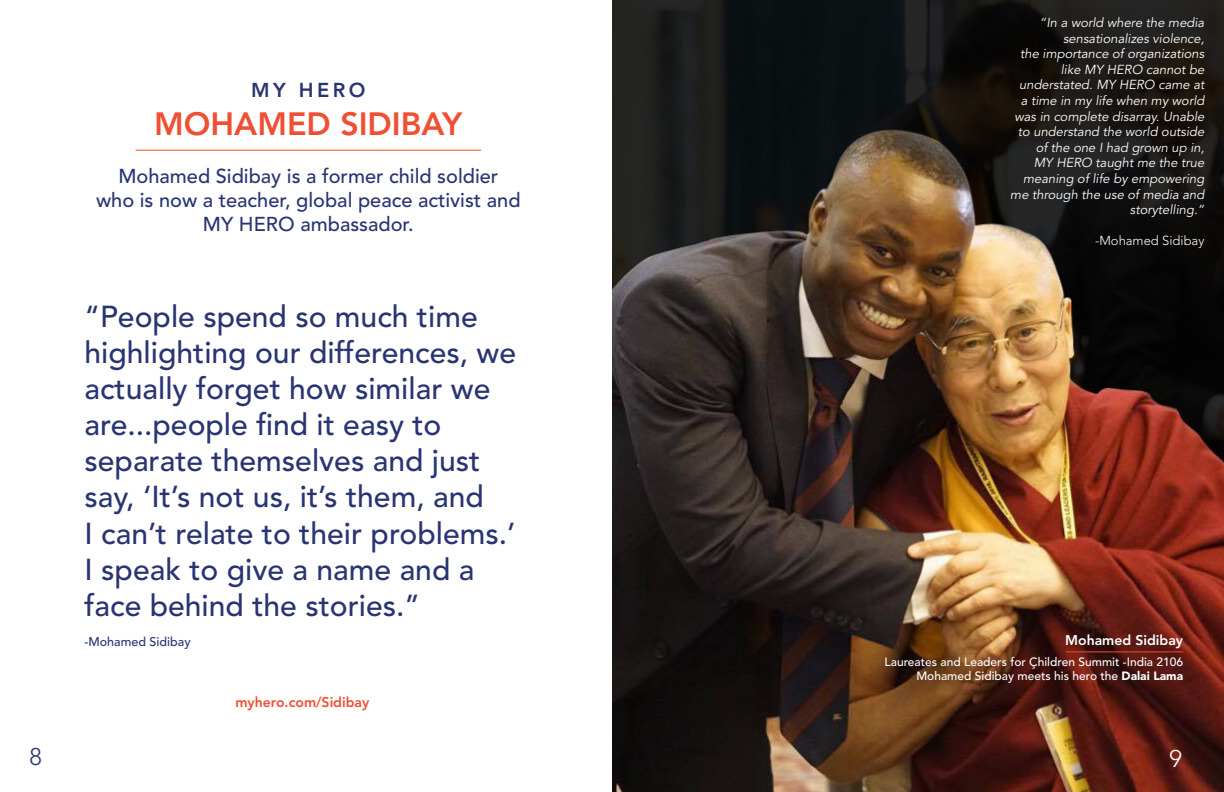
<style>
.page{position:relative;width:1224px;height:792px;background:#fff}
.page>*{position:absolute;margin:0;border:0;box-sizing:border-box;transform-origin:0 0}
.t1{font:800 32px "Avenir LT Std";color:#ef4f32}
.t2{font:500 30.1px/36.1px "Avenir LT Std";color:#293473}
.t3{font:300 24px "Avenir LT Std";color:#293573}
.t4{font:300 24px "Avenir LT Std";color:#fff}
.t5{font:500 20px "Avenir LT Std";color:#293473}
.t6{font:800 20px "Avenir LT Std";letter-spacing:.175em;color:#293473}
.t7{font:800 14px "Avenir LT Std";color:#ef4f32}
.t8{font:800 14px "Avenir LT Std";color:#fff}
.t9{font:italic 13px/15.6px "Avenir LT Std";color:#fff;text-align:right}
.t10{font:300 13px "Avenir LT Std";color:#fff}
.t11{font:500 12.5px "Avenir LT Std";color:#293473}
.t12{font:500 12px "Avenir LT Std";color:#fff}
.s1{font-weight:900}
</style>
<div class="page">
<img style="left:612px;top:0;width:612px;height:792px">
<hr style="left:136px;top:150px;width:345px;height:1px;background:#ef4f32">
<hr style="left:1066px;top:651px;width:117px;height:1px;background:#ef4f32">
<p class="t6" style="left:251px;top:78px;width:116px">MY HERO</p>
<p class="t1" style="left:154px;top:105px;width:310px">MOHAMED SIDIBAY</p>
<p class="t5" style="left:118px;top:165px;width:382px">Mohamed Sidibay is a former child soldier</p>
<p class="t5" style="left:96px;top:189px;width:426px">who is now a teacher, global peace activist and</p>
<p class="t5" style="left:203px;top:213px;width:212px">MY HERO ambassador.</p>
<p class="t2" style="left:85px;top:299px;width:433px">“People spend so much time highlighting our differences, we</p>
<p class="t2" style="left:85px;top:371px;width:407px">actually forget how similar we are...people find it easy to</p>
<p class="t2" style="left:85px;top:444px;width:401px">separate themselves and just say, ‘It’s not us, it’s them, and</p>
<p class="t2" style="left:85px;top:516px;width:433px">I can’t relate to their problems.’</p>
<p class="t2" style="left:85px;top:552px;width:391px">I speak to give a name and a face behind the stories.”</p>
<p class="t11" style="left:85px;top:634px;width:108px">-Mohamed Sidibay</p>
<p class="t7" style="left:235px;top:694px;width:136px">myhero.com/Sidibay</p>
<p class="t9" style="left:1040px;top:15px;width:166px">“In a world where the media sensationalizes violence,</p>
<p class="t9" style="left:1010px;top:46px;width:196px">the importance of organizations like MY HERO cannot be understated. MY HERO came at a time in my life when my world was in complete disarray. Unable to understand the world outside of the one I had grown up in,<br>MY HERO taught me the true meaning of life by empowering me through the use of media and storytelling.”</p>
<p class="t10" style="left:1095px;top:233px;width:111px">-Mohamed Sidibay</p>
<p class="t8" style="left:1065px;top:632px;width:119px">Mohamed Sidibay</p>
<p class="t12" style="left:885px;top:655px;width:300px">Laureates and Leaders for Çhildren Summit -India 2106</p>
<p class="t12" style="left:916px;top:669px;width:268px">Mohamed Sidibay meets his hero the <span class="s1">Dalai Lama</span></p>
<p class="t3" style="left:30px;top:743px;width:14px">8</p>
<p class="t4" style="left:1170px;top:745px;width:14px">9</p>
</div>
